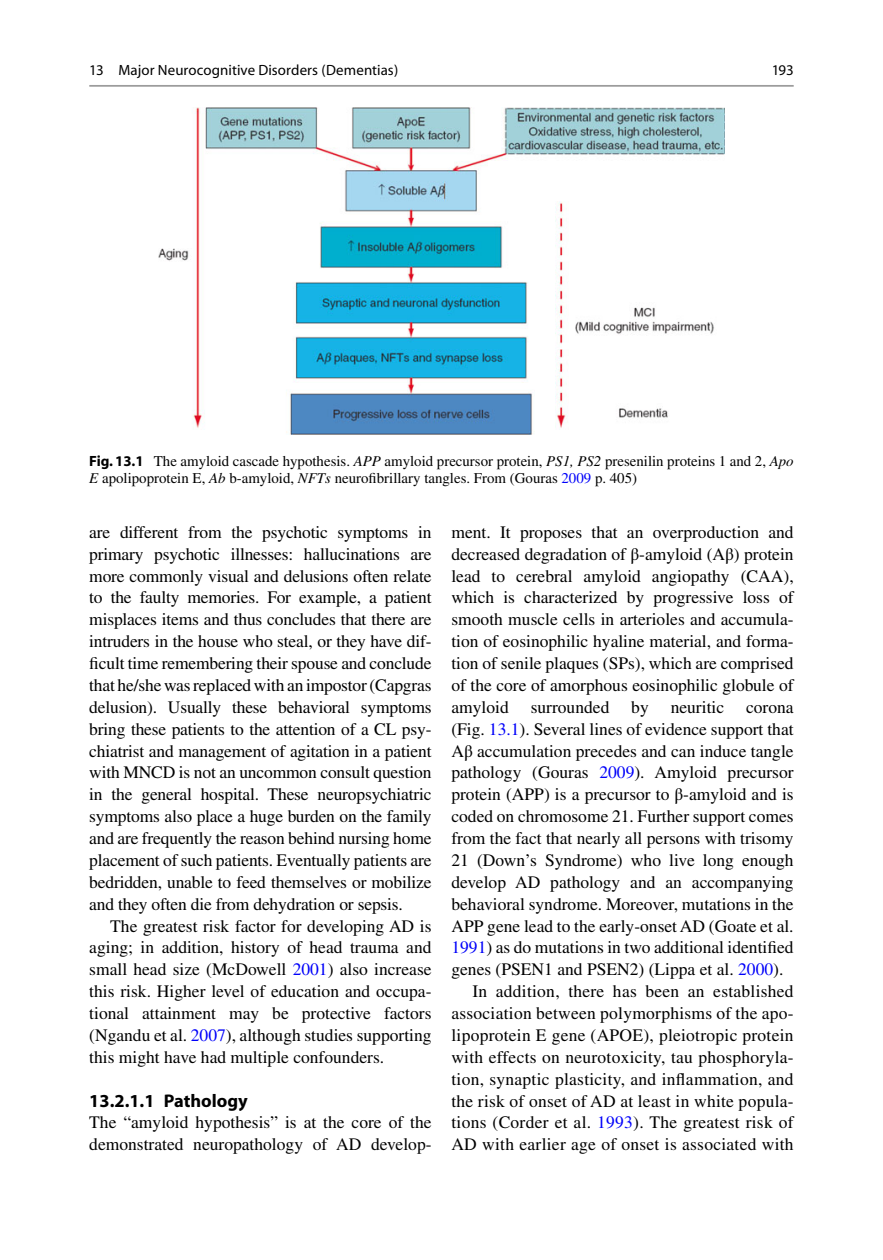
<style>
.page{position:relative;width:883px;height:1260px;background:#fff}
.page>*{position:absolute;margin:0;border:0;box-sizing:border-box;transform-origin:0 0}
.t1{font:700 18.38px "Tphbwg Ywjhkb Myriad";color:#000}
.t2{font:17.5px/21.9px "Vtpsrp Blrfmt Times";color:#000;text-align:justify}
.t3{font:14.88px/17.5px "Vtpsrp Blrfmt Times";color:#000}
.t4{font:14.88px "Dgsvvp Xvmlxq Myriad";letter-spacing:.005em;color:#000}
.s1{font-family:"Tphbwg Ywjhkb Myriad";font-weight:700}
.s2{font-family:"Nylhsk Bcstpt Times";font-style:italic}
.s3{color:#0000fa}
.s4{font-family:"Htnmpm Bbwwsc STIX General"}
</style>
<div class="page">
<img style="left:158px;top:107px;width:567px;height:327px">
<hr style="left:89px;top:85px;width:705px;height:2px;background:#9c9c9c">
<p class="t4" style="left:89px;top:64px;width:311px">13 Major Neurocognitive Disorders (Dementias)</p>
<p class="t4" style="left:772px;top:64px;width:23px">193</p>
<p class="t3" style="left:89px;top:453px;width:706px"><span class="s1">Fig. 13.1</span> The amyloid cascade hypothesis. <span class="s2">APP</span> amyloid precursor protein, <span class="s2">PS1, PS2</span> presenilin proteins 1 and 2, <span class="s2">Apo<br>E</span> apolipoprotein E, <span class="s2">Ab</span> b-amyloid, <span class="s2">NFTs</span> neurofibrillary tangles. From (Gouras <span class="s3">2009</span> p. 405)</p>
<p class="t2" style="left:89px;top:523px;width:344px">are different from the psychotic symptoms in primary psychotic illnesses: hallucinations are more commonly visual and delusions often relate to the faulty memories. For example, a patient misplaces items and thus concludes that there are intruders in the house who steal, or they have dif&shy;ficult time remembering their spouse and conclude that he/she was replaced with an impostor (Capgras delusion). Usually these behavioral symptoms bring these patients to the attention of a CL psy&shy;chiatrist and management of agitation in a patient with MNCD is not an uncommon consult question in the general hospital. These neuropsychiatric symptoms also place a huge burden on the family and are frequently the reason behind nursing home placement of such patients. Eventually patients are bedridden, unable to feed themselves or mobilize and they often die from dehydration or sepsis.</p>
<p class="t2" style="left:89px;top:916px;width:344px;text-indent:21px">The greatest risk factor for developing AD is aging; in addition, history of head trauma and small head size (McDowell <span class="s3">2001</span> ) also increase this risk. Higher level of education and occupa&shy;tional attainment may be protective factors (Ngandu et al. <span class="s3">2007</span> ), although studies supporting this might have had multiple confounders.</p>
<p class="t1" style="left:89px;top:1094px;width:160px">13.2.1.1 Pathology</p>
<p class="t2" style="left:89px;top:1113px;width:344px">The “amyloid hypothesis” is at the core of the demonstrated neuropathology of AD develop-</p>
<p class="t2" style="left:451px;top:523px;width:344px">ment. It proposes that an overproduction and decreased degradation of <span class="s4">β</span>-amyloid (A<span class="s4">β</span>) protein lead to cerebral amyloid angiopathy (CAA), which is characterized by progressive loss of smooth muscle cells in arterioles and accumula&shy;tion of eosinophilic hyaline material, and forma&shy;tion of senile plaques (SPs), which are comprised of the core of amorphous eosinophilic globule of amyloid</p>
<p class="t2" style="left:531px;top:698px;width:80px">surrounded</p>
<p class="t2" style="left:631px;top:698px;width:19px">by</p>
<p class="t2" style="left:671px;top:698px;width:55px">neuritic</p>
<p class="t2" style="left:746px;top:698px;width:49px">corona</p>
<p class="t2" style="left:451px;top:720px;width:344px">(Fig. <span class="s3">13.1</span> ). Several lines of evidence support that</p>
<p class="t2" style="left:451px;top:741px;width:344px">A<span class="s4">β</span> accumulation precedes and can induce tangle</p>
<p class="t2" style="left:451px;top:763px;width:344px">pathology (Gouras <span class="s3">2009</span> ). Amyloid precursor</p>
<p class="t2" style="left:451px;top:785px;width:344px">protein (APP) is a precursor to <span class="s4">β</span>-amyloid and is</p>
<p class="t2" style="left:451px;top:807px;width:344px">coded on chromosome 21. Further support comes</p>
<p class="t2" style="left:451px;top:829px;width:344px">from the fact that nearly all persons with trisomy</p>
<p class="t2" style="left:451px;top:851px;width:344px">21 (Down’s Syndrome) who live long enough</p>
<p class="t2" style="left:451px;top:873px;width:344px">develop AD pathology and an accompanying</p>
<p class="t2" style="left:451px;top:895px;width:344px">behavioral syndrome. Moreover, mutations in the</p>
<p class="t2" style="left:451px;top:916px;width:344px">APP gene lead to the early-onset AD (Goate et al.</p>
<p class="t2" style="left:451px;top:938px;width:344px"><span class="s3">1991</span> ) as do mutations in two additional identified</p>
<p class="t2" style="left:451px;top:960px;width:333px">genes (PSEN1 and PSEN2) (Lippa et al. <span class="s3">2000</span> ).</p>
<p class="t2" style="left:472px;top:982px;width:323px">In addition, there has been an established</p>
<p class="t2" style="left:451px;top:1004px;width:344px">association between polymorphisms of the apo-</p>
<p class="t2" style="left:451px;top:1026px;width:344px">lipoprotein E gene (APOE), pleiotropic protein</p>
<p class="t2" style="left:451px;top:1048px;width:344px">with effects on neurotoxicity, tau phosphoryla-</p>
<p class="t2" style="left:451px;top:1070px;width:344px">tion, synaptic plasticity, and inflammation, and</p>
<p class="t2" style="left:451px;top:1091px;width:344px">the risk of onset of AD at least in white popula-</p>
<p class="t2" style="left:451px;top:1113px;width:344px">tions (Corder et al. <span class="s3">1993</span> ). The greatest risk of</p>
<p class="t2" style="left:451px;top:1135px;width:344px">AD with earlier age of onset is associated with</p>
</div>
